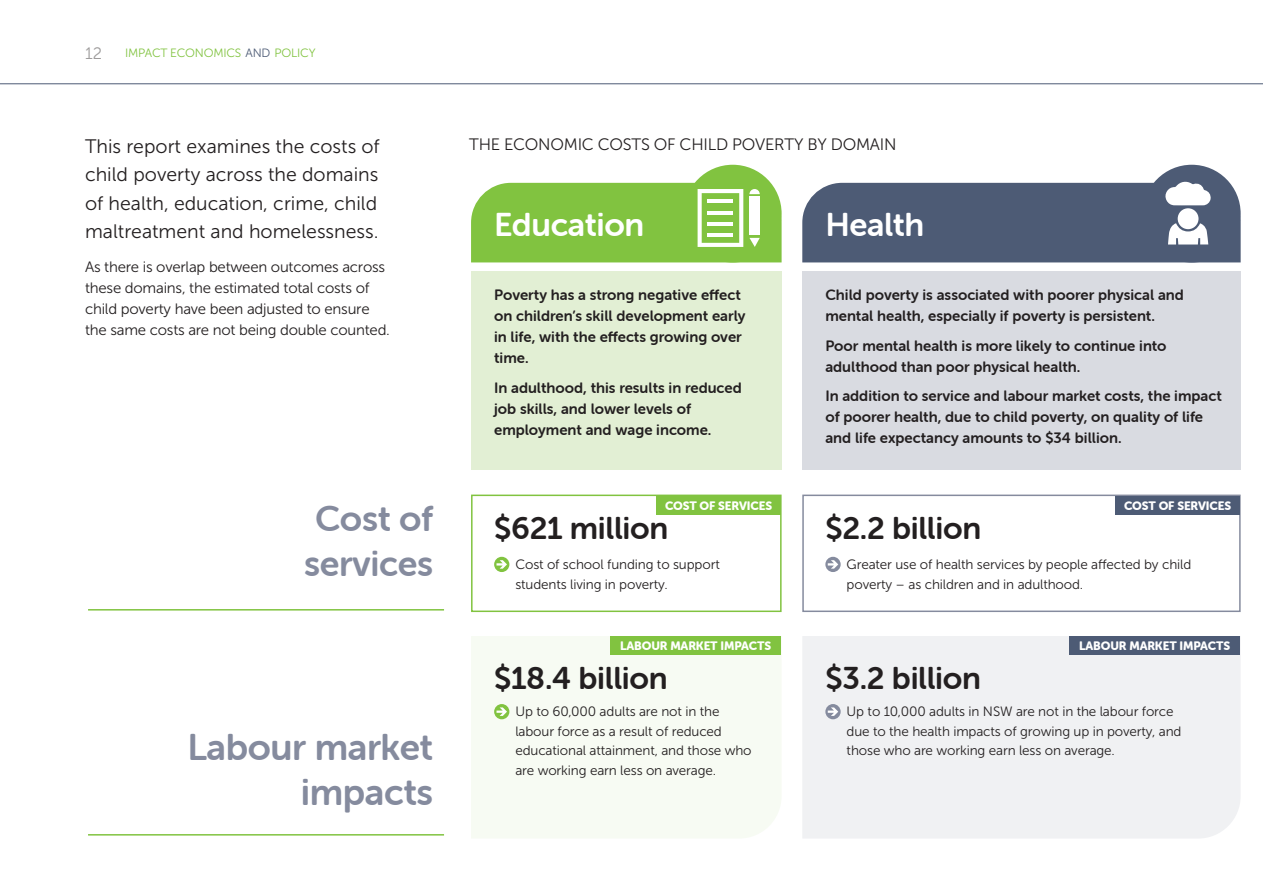
<style>
.page{position:relative;width:1263px;height:893px;background:#fff}
.page>*{position:absolute;margin:0;border:0;box-sizing:border-box;transform-origin:0 0}
.TOC_Heading{font:37.2px/45.2px "Museo Sans Rounded 700";letter-spacing:-.01em;color:#858b9e;text-align:right}
.TOC_Heading-2{font:36px/45.2px "Museo Sans Rounded 700";letter-spacing:-.01em;color:#858b9e;text-align:center}
.TOC_Heading-3{font:33px "Museo Sans Rounded 700";letter-spacing:-.01em;color:#fff}
.TOC_Heading-4{font:31.5px "Museo Sans Rounded 700";letter-spacing:-.01em;color:#231f20}
.t1{font:19.5px/28.5px "Museo Sans 300";color:#231f20}
.TOC_Heading-5{font:16.5px "Museo Sans 300";letter-spacing:-.015em;color:#231f20}
.t2{font:16.5px "Museo Sans 300";color:#9e9c9c}
.t3{font:15px/21px "Museo Sans Rounded 700";color:#231f20}
.t4{font:15px/21px "Museo Sans 300";letter-spacing:-.015em;color:#231f20}
.t5{font:13.5px/19.5px "Museo Sans 300";letter-spacing:-.01em;color:#231f20}
.TOC_Heading-6{font:12px "Museo Sans Rounded 900";letter-spacing:-.01em;color:#fff}
.t6{font:12px "Museo Sans 300";letter-spacing:-.02em;color:#81c340}
.s1{color:#4d5b75}
</style>
<div class="page">
<hr style="left:0;top:84px;width:1263px;height:1px;background:#4d5b75">
<div style="left:471px;top:272px;width:311px;height:198px;background:#e2efd4"></div>
<div style="left:802px;top:272px;width:438px;height:198px;background:#d9dbe1"></div>
<div style="left:471px;top:495px;width:311px;height:117px;border:2px solid #81c340"></div>
<div style="left:802px;top:495px;width:438px;height:117px;border:2px solid #858b9e"></div>
<div style="left:471px;top:636px;width:310px;height:202px;background:#f7fbf3"></div>
<div style="left:802px;top:636px;width:438px;height:202px;background:#f0f1f3"></div>
<div style="left:684px;top:165px;width:98px;height:98px;background:#81c340;border-radius:50%"></div>
<div style="left:1143px;top:165px;width:97px;height:98px;background:#4d5b75;border-radius:50%"></div>
<div style="left:494px;top:557px;width:15px;height:15px;background:#81c340;border-radius:50%"></div>
<svg style="left:496px;top:560px;width:11px;height:9px"></svg>
<svg style="left:825px;top:557px;width:16px;height:15px"></svg>
<svg style="left:828px;top:560px;width:10px;height:9px"></svg>
<div style="left:494px;top:704px;width:15px;height:15px;background:#81c340;border-radius:50%"></div>
<svg style="left:496px;top:707px;width:11px;height:9px"></svg>
<svg style="left:825px;top:704px;width:16px;height:15px"></svg>
<svg style="left:828px;top:707px;width:10px;height:9px"></svg>
<hr style="left:88px;top:609px;width:356px;height:2px;background:#81c340">
<hr style="left:88px;top:834px;width:356px;height:2px;background:#81c340">
<div style="left:1115px;top:496px;width:125px;height:18px;background:#4d5b75"></div>
<div style="left:656px;top:496px;width:125px;height:19px;background:#81c340"></div>
<div style="left:1070px;top:636px;width:170px;height:19px;background:#4d5b75"></div>
<div style="left:610px;top:636px;width:171px;height:19px;background:#81c340"></div>
<svg style="left:471px;top:183px;width:311px;height:79px"></svg>
<svg style="left:802px;top:180px;width:439px;height:82px"></svg>
<div style="left:1178px;top:208px;width:20px;height:21px;background:#fff;border-radius:50%"></div>
<p class="t2" style="left:85px;top:45px;width:19px">12</p>
<p class="t6" style="left:125px;top:47px;width:192px">IMPACT ECONOMICS <span class="s1">AND</span> POLICY</p>
<p class="t1" style="left:85px;top:132px;width:296px">This report examines the costs of child poverty across the domains of health, education, crime, child maltreatment and homelessness.</p>
<p class="t4" style="left:85px;top:256px;width:306px">As there is overlap between outcomes across these domains, the estimated total costs of child poverty have been adjusted to ensure the same costs are not being double counted.</p>
<p class="TOC_Heading-5" style="left:469px;top:136px;width:429px">THE ECONOMIC COSTS OF CHILD POVERTY BY DOMAIN</p>
<p class="TOC_Heading-3" style="left:494px;top:206px;width:152px">Education</p>
<p class="TOC_Heading-3" style="left:825px;top:206px;width:100px">Health</p>
<p class="t3" style="left:494px;top:284px;width:253px">Poverty has a strong negative effect on children’s skill development early in life, with the effects growing over time.</p>
<p class="t3" style="left:494px;top:377px;width:249px">In adulthood, this results in reduced job skills, and lower levels of employment and wage income.</p>
<p class="t3" style="left:825px;top:284px;width:360px">Child poverty is associated with poorer physical and mental health, especially if poverty is persistent.</p>
<p class="t3" style="left:825px;top:335px;width:343px">Poor mental health is more likely to continue into adulthood than poor physical health.</p>
<p class="t3" style="left:825px;top:385px;width:398px">In addition to service and labour market costs, the impact of poorer health, due to child poverty, on quality of life and life expectancy amounts to $34 billion.</p>
<p class="TOC_Heading-2" style="left:304px;top:496px;width:131px">Cost of services</p>
<p class="TOC_Heading-6" style="left:665px;top:499px;width:109px">COST OF SERVICES</p>
<p class="TOC_Heading-6" style="left:1124px;top:499px;width:109px">COST OF SERVICES</p>
<p class="TOC_Heading-4" style="left:494px;top:510px;width:176px">$621 million</p>
<p class="TOC_Heading-4" style="left:825px;top:510px;width:157px">$2.2 billion</p>
<p class="t5" style="left:515px;top:555px;width:206px">Cost of school funding to support students living in poverty.</p>
<p class="t5" style="left:847px;top:555px;width:346px">Greater use of health services by people affected by child poverty – as children and in adulthood.</p>
<p class="TOC_Heading-6" style="left:620px;top:639px;width:152px">LABOUR MARKET IMPACTS</p>
<p class="TOC_Heading-6" style="left:1079px;top:639px;width:152px">LABOUR MARKET IMPACTS</p>
<p class="TOC_Heading" style="left:188px;top:725px;width:247px">Labour market impacts</p>
<p class="TOC_Heading-4" style="left:494px;top:660px;width:175px">$18.4 billion</p>
<p class="TOC_Heading-4" style="left:825px;top:660px;width:157px">$3.2 billion</p>
<p class="t5" style="left:515px;top:702px;width:238px">Up to 60,000 adults are not in the labour force as a result of reduced educational attainment, and those who are working earn less on average.</p>
<p class="t5" style="left:847px;top:702px;width:336px">Up to 10,000 adults in NSW are not in the labour force due to the health impacts of growing up in poverty, and those who are working earn less on average.</p>
</div>
